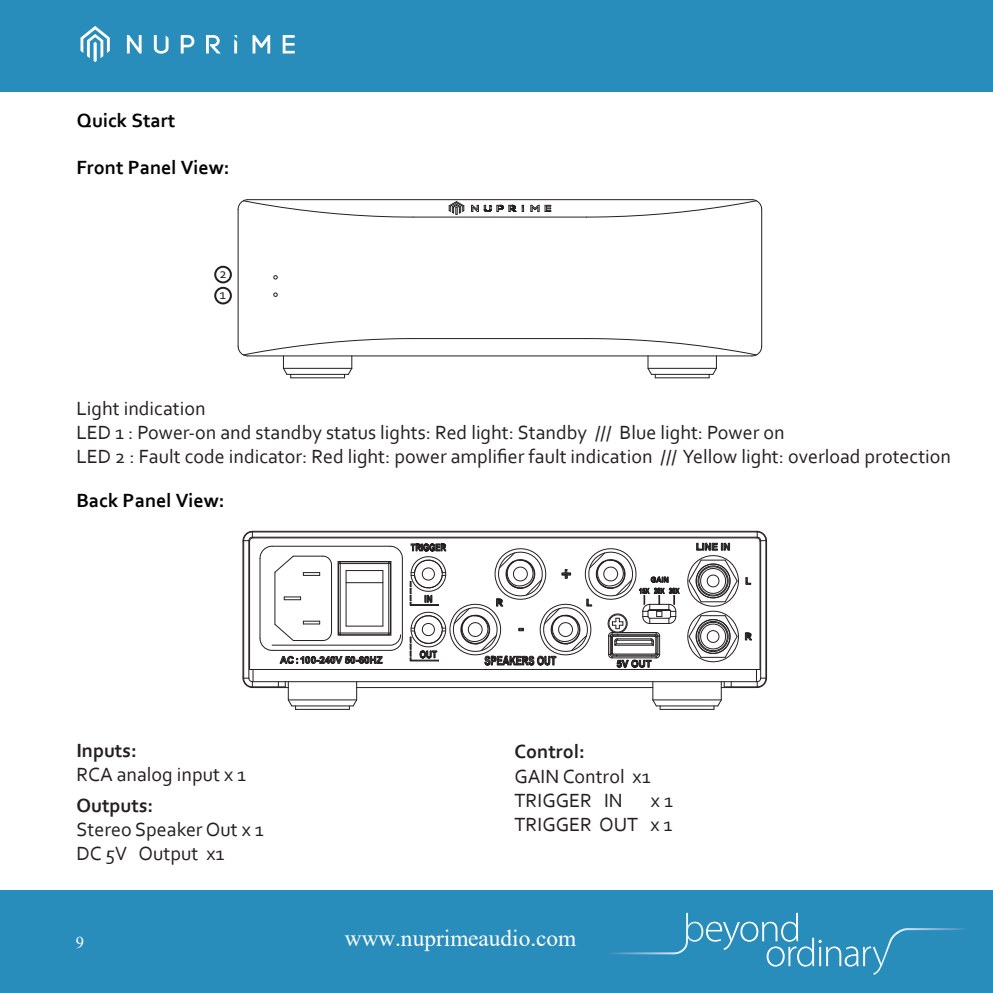
<style>
.page{position:relative;width:993px;height:993px;background:#fff}
.page>*{position:absolute;margin:0;border:0;box-sizing:border-box;transform-origin:0 0}
.t1{font:23.4px "Times New Roman";color:#fff}
.t2{font:20px/24px "Corbel";color:#231f20}
.t3{font:700 20px "Corbel";color:#030303}
.t4{font:700 20px "Corbel";color:#231f20}
.t5{font:16.6px "Times New Roman";color:#fff}
.t6{font:14.4px "Corbel";color:#231f20}
</style>
<div class="page">
<hr style="left:242px;top:541px;width:1px;height:136px;background:#231f20">
<hr style="left:243px;top:540px;width:1px;height:138px;background:#231f20">
<hr style="left:248px;top:540px;width:1px;height:138px;background:#231f20">
<hr style="left:249px;top:541px;width:1px;height:128px;background:#231f20">
<hr style="left:252px;top:687px;width:36px;height:1px;background:#231f20">
<hr style="left:252px;top:686px;width:33px;height:1px;background:#231f20">
<hr style="left:252px;top:681px;width:505px;height:1px;background:#231f20">
<hr style="left:249px;top:669px;width:510px;height:1px;background:#231f20">
<hr style="left:253px;top:537px;width:503px;height:1px;background:#231f20">
<hr style="left:252px;top:536px;width:505px;height:1px;background:#231f20">
<hr style="left:252px;top:531px;width:504px;height:1px;background:#231f20">
<hr style="left:766px;top:541px;width:1px;height:136px;background:#231f20">
<svg style="left:242px;top:669px;width:11px;height:19px"></svg>
<svg style="left:242px;top:530px;width:11px;height:11px"></svg>
<svg style="left:259px;top:530px;width:507px;height:179px"></svg>
<hr style="left:238px;top:209px;width:1px;height:137px;background:#231f20">
<hr style="left:655px;top:377px;width:54px;height:1px;background:#231f20">
<hr style="left:290px;top:377px;width:54px;height:1px;background:#231f20">
<hr style="left:248px;top:355px;width:503px;height:1px;background:#231f20">
<hr style="left:413px;top:338px;width:173px;height:1px;background:#231f20">
<svg style="left:448px;top:201px;width:16px;height:14px"></svg>
<hr style="left:413px;top:217px;width:173px;height:1px;background:#231f20">
<hr style="left:248px;top:199px;width:503px;height:1px;background:#231f20">
<svg style="left:471px;top:204px;width:53px;height:8px"></svg>
<svg style="left:530px;top:204px;width:21px;height:8px"></svg>
<hr style="left:761px;top:209px;width:1px;height:137px;background:#231f20">
<svg style="left:273px;top:275px;width:5px;height:5px"></svg>
<svg style="left:273px;top:292px;width:5px;height:5px"></svg>
<svg style="left:585px;top:199px;width:177px;height:19px"></svg>
<svg style="left:585px;top:338px;width:177px;height:39px"></svg>
<svg style="left:237px;top:199px;width:176px;height:19px"></svg>
<svg style="left:237px;top:338px;width:176px;height:39px"></svg>
<div style="left:214px;top:287px;width:18px;height:17px;border:2px solid #231f20;border-radius:50%"></div>
<div style="left:214px;top:266px;width:18px;height:17px;border:2px solid #231f20;border-radius:50%"></div>
<div style="left:0;top:890px;width:992px;height:102px;background:#298dbc"></div>
<svg style="left:610px;top:912px;width:356px;height:62px"></svg>
<div style="left:0;top:0;width:992px;height:91px;background:#298dbc"></div>
<svg style="left:80px;top:26px;width:30px;height:36px"></svg>
<svg style="left:127px;top:35px;width:14px;height:18px"></svg>
<svg style="left:181px;top:35px;width:13px;height:18px"></svg>
<svg style="left:206px;top:35px;width:15px;height:18px"></svg>
<svg style="left:252px;top:35px;width:18px;height:18px"></svg>
<svg style="left:282px;top:35px;width:12px;height:18px"></svg>
<svg style="left:154px;top:35px;width:14px;height:19px"></svg>
<svg style="left:234px;top:35px;width:3px;height:18px"></svg>
<p class="t3" style="left:77px;top:108px;width:100px">Quick Start</p>
<p class="t3" style="left:76px;top:155px;width:155px">Front Panel View:</p>
<p class="t6" style="left:219px;top:264px;width:9px">2</p>
<p class="t6" style="left:219px;top:285px;width:8px">1</p>
<p class="t2" style="left:76px;top:395px;width:875px">Light indication<br>LED 1 : Power-on and standby status lights: Red light: Standby /// Blue light: Power on<br>LED 2 : Fault code indicator: Red light: power amplifier fault indication /// Yellow light: overload protection</p>
<p class="t3" style="left:76px;top:488px;width:150px">Back Panel View:</p>
<p class="t4" style="left:76px;top:737px;width:62px">Inputs:</p>
<p class="t2" style="left:76px;top:761px;width:171px">RCA analog input x 1</p>
<p class="t4" style="left:76px;top:793px;width:78px">Outputs:</p>
<p class="t2" style="left:76px;top:817px;width:189px">Stereo Speaker Out x 1<br>DC 5V Output x1</p>
<p class="t4" style="left:514px;top:739px;width:72px">Control:</p>
<p class="t2" style="left:514px;top:763px;width:138px">GAIN Control x1<br>TRIGGER IN</p>
<p class="t2" style="left:514px;top:787px;width:160px;text-align:right">x 1<br>TRIGGER OUT x 1</p>
<p class="t5" style="left:76px;top:930px;width:10px">9</p>
<p class="t1" style="left:345px;top:921px;width:233px">www.nuprimeaudio.com</p>
</div>
